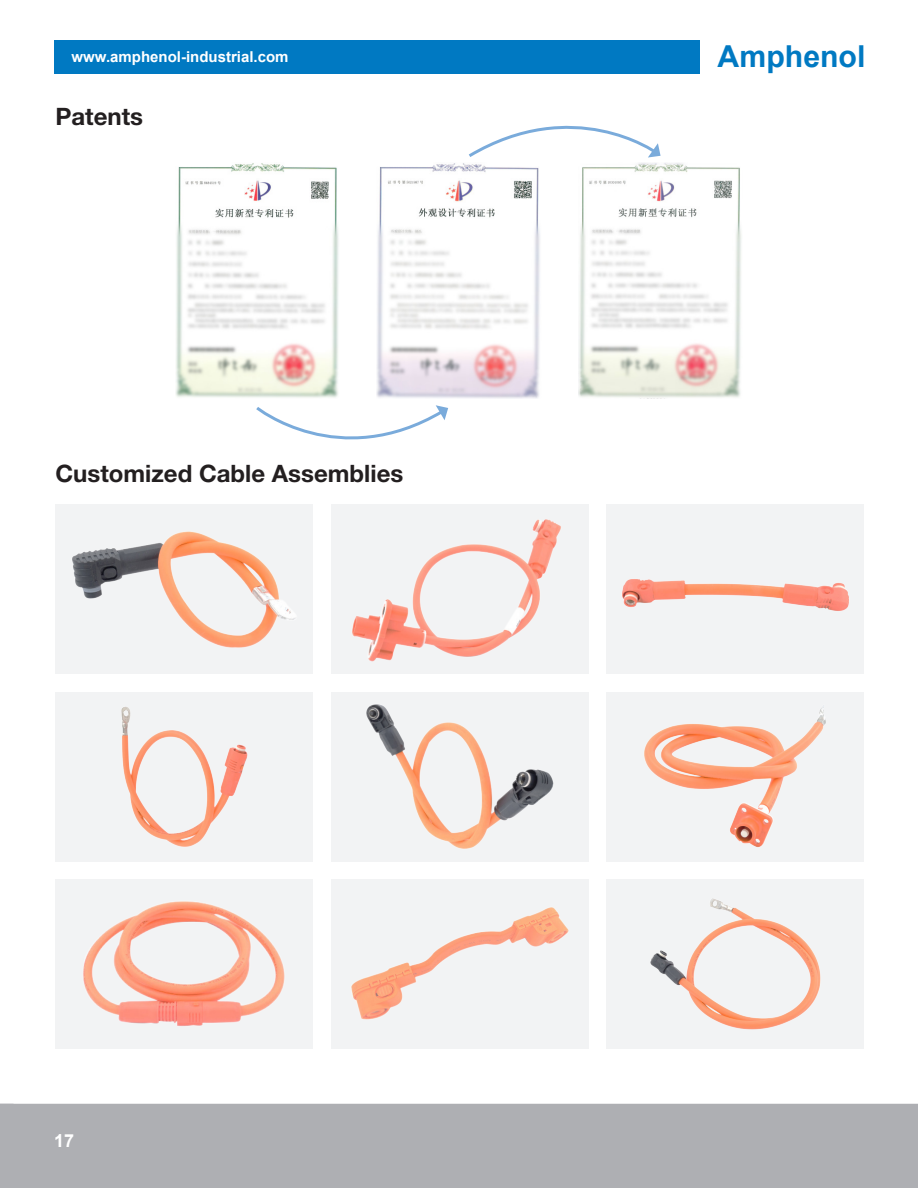
<style>
.page{position:relative;width:918px;height:1188px;background:#fff}
.page>*{position:absolute;margin:0;border:0;box-sizing:border-box;transform-origin:0 0}
.t1{font:700 30.3px "Arial";color:#0079c2}
.t2{font:700 24px "Helvetica Neue LT Std";color:#231f20}
.t3{font:700 18px "Arial";color:#fff}
.t4{font:700 15px "Arial";color:#fff}
</style>
<div class="page">
<div style="left:14px;top:1104px;width:904px;height:84px;background:#aeafb3"></div>
<div style="left:54px;top:40px;width:646px;height:34px;background:#0079c2"></div>
<svg style="left:0;top:1104px;width:14px;height:84px"></svg>
<div style="left:56px;top:504px;width:257px;height:170px;background:#f2f3f4"></div>
<img style="left:72px;top:531px;width:223px;height:117px">
<div style="left:331px;top:504px;width:258px;height:170px;background:#f2f3f4"></div>
<img style="left:352px;top:519px;width:209px;height:143px">
<div style="left:606px;top:504px;width:258px;height:170px;background:#f2f3f4"></div>
<img style="left:622px;top:579px;width:227px;height:32px">
<div style="left:56px;top:692px;width:257px;height:169px;background:#f2f3f4"></div>
<img style="left:121px;top:707px;width:127px;height:140px">
<div style="left:331px;top:692px;width:258px;height:169px;background:#f2f3f4"></div>
<img style="left:366px;top:704px;width:188px;height:145px">
<div style="left:606px;top:692px;width:258px;height:169px;background:#f2f3f4"></div>
<img style="left:644px;top:707px;width:182px;height:140px">
<div style="left:56px;top:879px;width:257px;height:170px;background:#f2f3f4"></div>
<img style="left:83px;top:901px;width:202px;height:125px">
<div style="left:331px;top:879px;width:258px;height:170px;background:#f2f3f4"></div>
<img style="left:351px;top:907px;width:218px;height:113px">
<div style="left:606px;top:879px;width:258px;height:170px;background:#f2f3f4"></div>
<img style="left:650px;top:898px;width:171px;height:132px">
<img style="left:175px;top:163px;width:164px;height:235px">
<img style="left:376px;top:163px;width:164px;height:236px">
<img style="left:579px;top:163px;width:162px;height:236px">
<svg style="left:256px;top:405px;width:192px;height:35px"></svg>
<svg style="left:469px;top:125px;width:192px;height:33px"></svg>
<p class="t4" style="left:72px;top:46px;width:218px">www.amphenol-industrial.com</p>
<p class="t1" style="left:718px;top:35px;width:149px">Amphenol</p>
<p class="t2" style="left:56px;top:102px;width:89px">Patents</p>
<p class="t2" style="left:56px;top:458px;width:349px">Customized Cable Assemblies</p>
<p class="t3" style="left:54px;top:1128px;width:22px">17</p>
</div>
